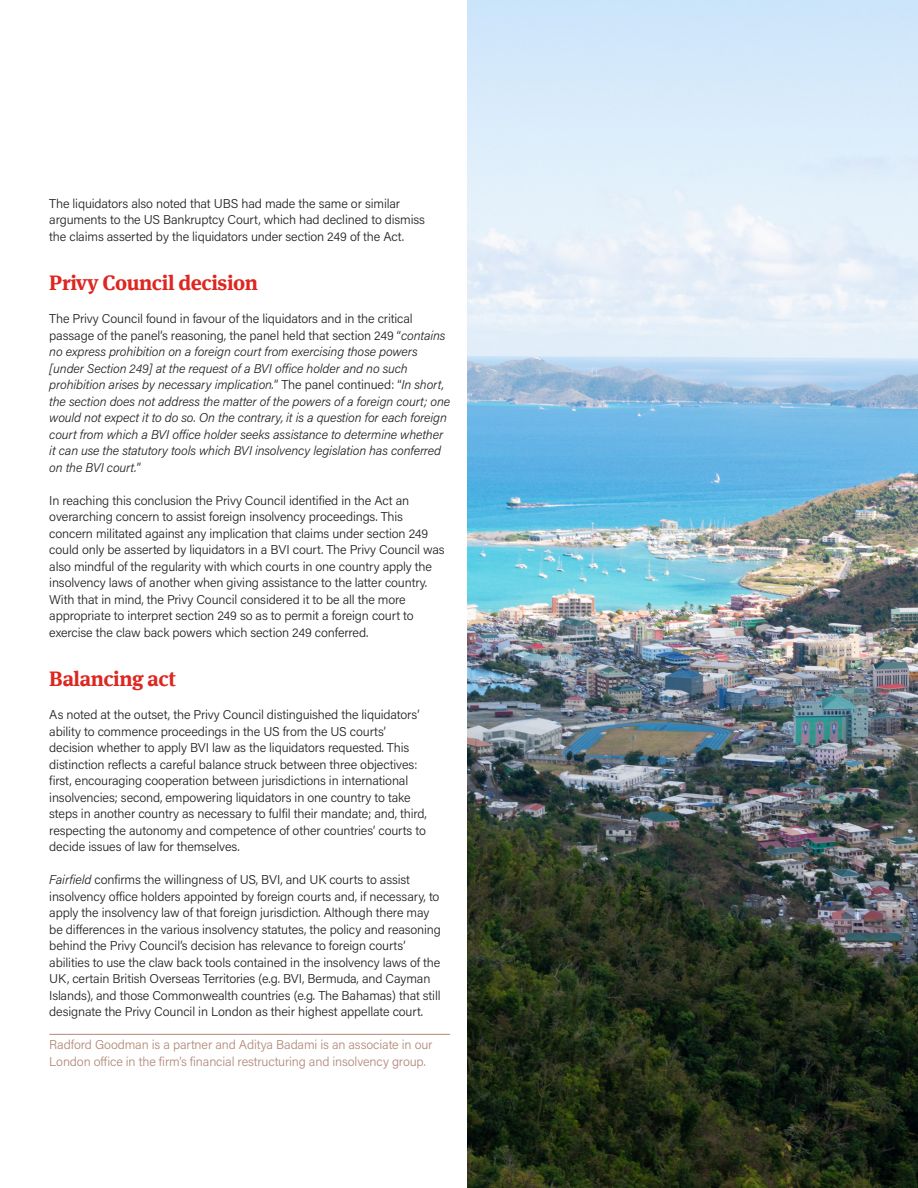
<style>
.page{position:relative;width:918px;height:1188px;background:#fff}
.page>*{position:absolute;margin:0;border:0;box-sizing:border-box;transform-origin:0 0}
.t1{font:700 21px "Meta Serif Offc Pro";letter-spacing:-.02em;color:#dd2720}
.t2{font:300 12.75px/16.5px "Acumin Pro";letter-spacing:-.01em;color:#231f20}
.t3{font:italic 300 12.75px/16.5px "Acumin Pro";letter-spacing:-.01em;color:#231f20}
.t4{font:300 12.75px/16.5px "Acumin Pro";letter-spacing:-.01em;color:#b18979}
.s1{font-style:normal}
.s2{font-style:italic}
</style>
<div class="page">
<hr style="left:49px;top:1034px;width:401px;height:1px;background:#b18979">
<img style="left:468px;top:0;width:450px;height:1188px">
<p class="t2" style="left:49px;top:195px;width:377px">The liquidators also noted that UBS had made the same or similar arguments to the US Bankruptcy Court, which had declined to dismiss the claims asserted by the liquidators under section 249 of the Act.</p>
<h1 class="t1" style="left:49px;top:266px;width:210px">Privy Council decision</h1>
<p class="t3" style="left:49px;top:310px;width:402px"><span class="s1">The Privy Council found in favour of the liquidators and in the critical passage of the panel’s reasoning, the panel held that section 249 “</span>contains no express prohibition on a foreign court from exercising those powers [under Section 249] at the request of a BVI office holder and no such prohibition arises by necessary implication.<span class="s1">” The panel continued: “</span>In short, the section does not address the matter of the powers of a foreign court; one would not expect it to do so. On the contrary, it is a question for each foreign court from which a BVI office holder seeks assistance to determine whether it can use the statutory tools which BVI insolvency legislation has conferred on the BVI court.<span class="s1">”</span></p>
<p class="t2" style="left:49px;top:492px;width:397px">In reaching this conclusion the Privy Council identified in the Act an overarching concern to assist foreign insolvency proceedings. This concern militated against any implication that claims under section 249 could only be asserted by liquidators in a BVI court. The Privy Council was also mindful of the regularity with which courts in one country apply the insolvency laws of another when giving assistance to the latter country.<br>With that in mind, the Privy Council considered it to be all the more appropriate to interpret section 249 so as to permit a foreign court to exercise the claw back powers which section 249 conferred.</p>
<h1 class="t1" style="left:49px;top:662px;width:128px">Balancing act</h1>
<p class="t2" style="left:49px;top:706px;width:379px">As noted at the outset, the Privy Council distinguished the liquidators’ ability to commence proceedings in the US from the US courts’ decision whether to apply BVI law as the liquidators requested. This distinction reflects a careful balance struck between three objectives: first, encouraging cooperation between jurisdictions in international insolvencies; second, empowering liquidators in one country to take steps in another country as necessary to fulfil their mandate; and, third, respecting the autonomy and competence of other countries’ courts to decide issues of law for themselves.</p>
<p class="t2" style="left:49px;top:871px;width:393px"><span class="s2">Fairfield</span> confirms the willingness of US, BVI, and UK courts to assist insolvency office holders appointed by foreign courts and, if necessary, to apply the insolvency law of that foreign jurisdiction. Although there may be differences in the various insolvency statutes, the policy and reasoning behind the Privy Council’s decision has relevance to foreign courts’ abilities to use the claw back tools contained in the insolvency laws of the UK, certain British Overseas Territories (e.g. BVI, Bermuda, and Cayman Islands), and those Commonwealth countries (e.g. The Bahamas) that still designate the Privy Council in London as their highest appellate court.</p>
<p class="t4" style="left:49px;top:1036px;width:385px">Radford Goodman is a partner and Aditya Badami is an associate in our<br>London office in the firm’s financial restructuring and insolvency group.</p>
</div>
